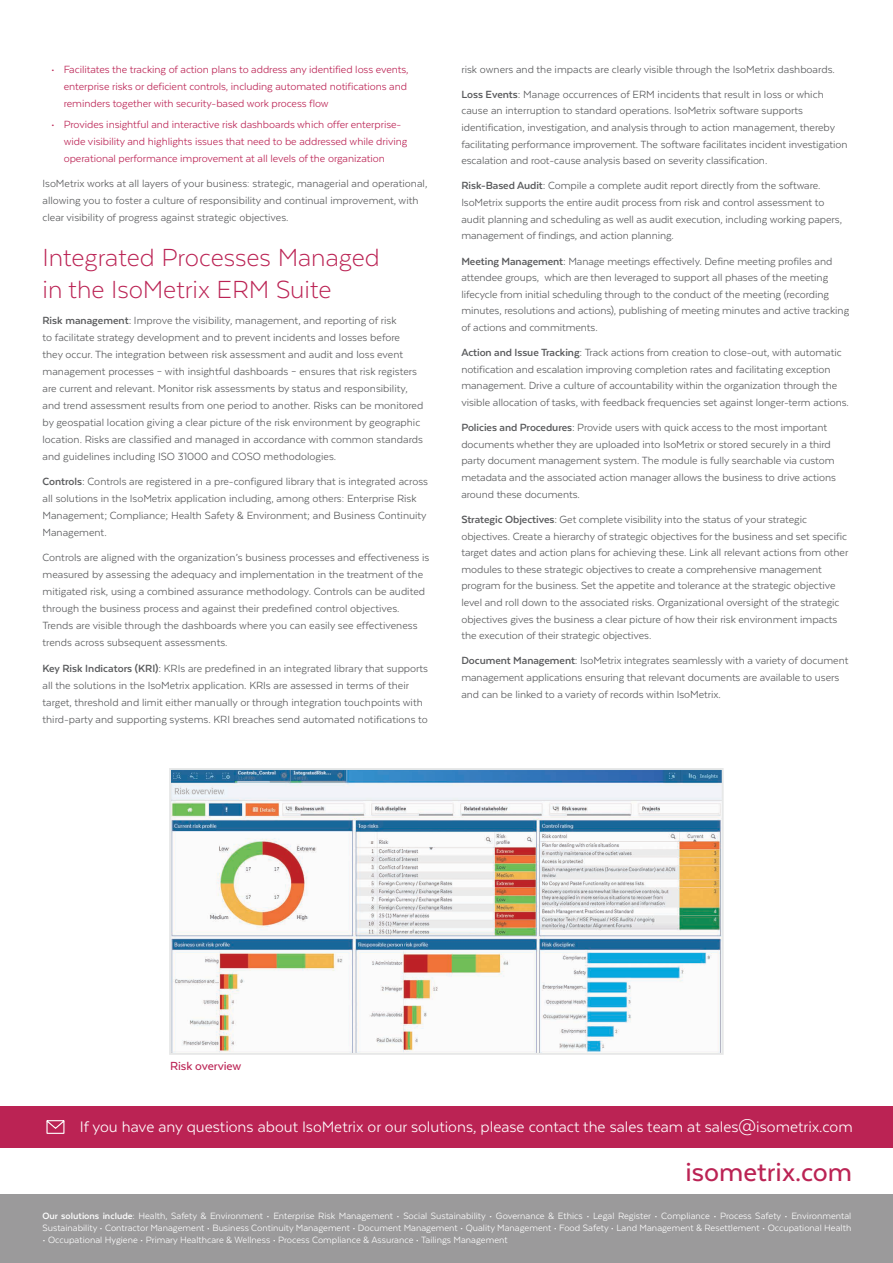
<style>
.page{position:relative;width:893px;height:1263px;background:#fff}
.page>*{position:absolute;margin:0;border:0;box-sizing:border-box;transform-origin:0 0}
.t1{font:500 30px "Texta";color:#bb2354}
.t2{font:300 28.5px/32px "Texta";color:#bb2354}
.t3{font:17.55px "Texta";color:#fff}
.t4{font:500 13.5px "Texta";letter-spacing:-.005em;color:#bb2354}
.t5{font:12px/16.6px "Texta";letter-spacing:-.005em;color:#58595b}
.t6{font:12px/17px "Texta";letter-spacing:-.005em;color:#bb2354}
.t7{font:10.5px/12px "Texta";color:#fff}
.s1{font-weight:700}
</style>
<div class="page">
<div style="left:0;top:1106px;width:893px;height:41px;background:#bb2354"></div>
<svg style="left:46px;top:1120px;width:19px;height:14px"></svg>
<div style="left:0;top:1195px;width:893px;height:68px;background:#9b9a9b"></div>
<img style="left:172px;top:771px;width:549px;height:281px">
<div style="left:169px;top:768px;width:555px;height:287px;border:2px solid #e7e8e8"></div>
<p class="t6" style="left:64px;top:61px;width:346px;text-indent:-13px">• Facilitates the tracking of action plans to address any identified loss events, enterprise risks or deficient controls, including automated notifications and reminders together with security-based work process flow</p>
<p class="t6" style="left:64px;top:116px;width:345px;text-indent:-13px">• Provides insightful and interactive risk dashboards which offer enterprise&shy;wide visibility and highlights issues that need to be addressed while driving operational performance improvement at all levels of the organization</p>
<p class="t5" style="left:43px;top:175px;width:386px">IsoMetrix works at all layers of your business: strategic, managerial and operational, allowing you to foster a culture of responsibility and continual improvement, with clear visibility of progress against strategic objectives.</p>
<h2 class="t2" style="left:43px;top:241px;width:339px">Integrated Processes Managed in the IsoMetrix ERM Suite</h2>
<p class="t5" style="left:43px;top:311px;width:382px"><span class="s1">Risk management:</span> Improve the visibility, management, and reporting of risk<br>to facilitate strategy development and to prevent incidents and losses before they occur. The integration between risk assessment and audit and loss event management processes – with insightful dashboards – ensures that risk registers are current and relevant. Monitor risk assessments by status and responsibility, and trend assessment results from one period to another. Risks can be monitored by geospatial location giving a clear picture of the risk environment by geographic location. Risks are classified and managed in accordance with common standards and guidelines including ISO 31000 and COSO methodologies.</p>
<p class="t5" style="left:43px;top:473px;width:387px"><span class="s1">Controls:</span> Controls are registered in a pre-configured library that is integrated across all solutions in the IsoMetrix application including, among others: Enterprise Risk Management; Compliance; Health Safety &amp; Environment; and Business Continuity Management.</p>
<p class="t5" style="left:43px;top:549px;width:388px">Controls are aligned with the organization’s business processes and effectiveness is measured by assessing the adequacy and implementation in the treatment of the mitigated risk, using a combined assurance methodology. Controls can be audited through the business process and against their predefined control objectives.<br>Trends are visible through the dashboards where you can easily see effectiveness trends across subsequent assessments.</p>
<p class="t5" style="left:43px;top:660px;width:387px"><span class="s1">Key Risk Indicators (KRI):</span> KRIs are predefined in an integrated library that supports all the solutions in the IsoMetrix application. KRIs are assessed in terms of their target, threshold and limit either manually or through integration touchpoints with third-party and supporting systems. KRI breaches send automated notifications to</p>
<p class="t5" style="left:461px;top:56px;width:375px;line-height:25.2px">risk owners and the impacts are clearly visible through the IsoMetrix dashboards.<br><span class="s1">Loss Events:</span> Manage occurrences of ERM incidents that result in loss or which</p>
<p class="t5" style="left:461px;top:102px;width:388px">cause an interruption to standard operations. IsoMetrix software supports identification, investigation, and analysis through to action management, thereby facilitating performance improvement. The software facilitates incident investigation escalation and root-cause analysis based on severity classification.</p>
<p class="t5" style="left:461px;top:177px;width:382px"><span class="s1">Risk-Based Audit:</span> Compile a complete audit report directly from the software.<br>IsoMetrix supports the entire audit process from risk and control assessment to audit planning and scheduling as well as audit execution, including working papers, management of findings, and action planning.</p>
<p class="t5" style="left:461px;top:252px;width:389px"><span class="s1">Meeting Management:</span> Manage meetings effectively. Define meeting profiles and attendee groups, which are then leveraged to support all phases of the meeting lifecycle from initial scheduling through to the conduct of the meeting (recording minutes, resolutions and actions), publishing of meeting minutes and active tracking of actions and commitments.</p>
<p class="t5" style="left:461px;top:344px;width:389px"><span class="s1">Action and Issue Tracking:</span> Track actions from creation to close-out, with automatic notification and escalation improving completion rates and facilitating exception management. Drive a culture of accountability within the organization through the visible allocation of tasks, with feedback frequencies set against longer-term actions.</p>
<p class="t5" style="left:461px;top:419px;width:376px"><span class="s1">Policies and Procedures:</span> Provide users with quick access to the most important documents whether they are uploaded into IsoMetrix or stored securely in a third party document management system. The module is fully searchable via custom metadata and the associated action manager allows the business to drive actions around these documents.</p>
<p class="t5" style="left:461px;top:511px;width:388px"><span class="s1">Strategic Objectives:</span> Get complete visibility into the status of your strategic objectives. Create a hierarchy of strategic objectives for the business and set specific target dates and action plans for achieving these. Link all relevant actions from other modules to these strategic objectives to create a comprehensive management program for the business. Set the appetite and tolerance at the strategic objective level and roll down to the associated risks. Organizational oversight of the strategic objectives gives the business a clear picture of how their risk environment impacts the execution of their strategic objectives.</p>
<p class="t5" style="left:461px;top:652px;width:388px"><span class="s1">Document Management:</span> IsoMetrix integrates seamlessly with a variety of document management applications ensuring that relevant documents are available to users and can be linked to a variety of records within IsoMetrix.</p>
<p class="t4" style="left:170px;top:1059px;width:73px">Risk overview</p>
<h3 class="t3" style="left:80px;top:1118px;width:774px">If you have any questions about IsoMetrix or our solutions, please contact the sales team at sales@isometrix.com</h3>
<h1 class="t1" style="left:685px;top:1156px;width:168px">isometrix.com</h1>
<p class="t7" style="left:43px;top:1210px;width:810px"><span class="s1">Our solutions include:</span> Health, Safety &amp; Environment • Enterprise Risk Management • Social Sustainability • Governance &amp; Ethics • Legal Register • Compliance • Process Safety • Environmental<br>Sustainability • Contractor Management • Business Continuity Management • Document Management • Quality Management • Food Safety • Land Management &amp; Resettlement • Occupational Health</p>
<p class="t7" style="left:43px;top:1234px;width:467px">• Occupational Hygiene • Primary Healthcare &amp; Wellness • Process Compliance &amp; Assurance • Tailings Management</p>
</div>
